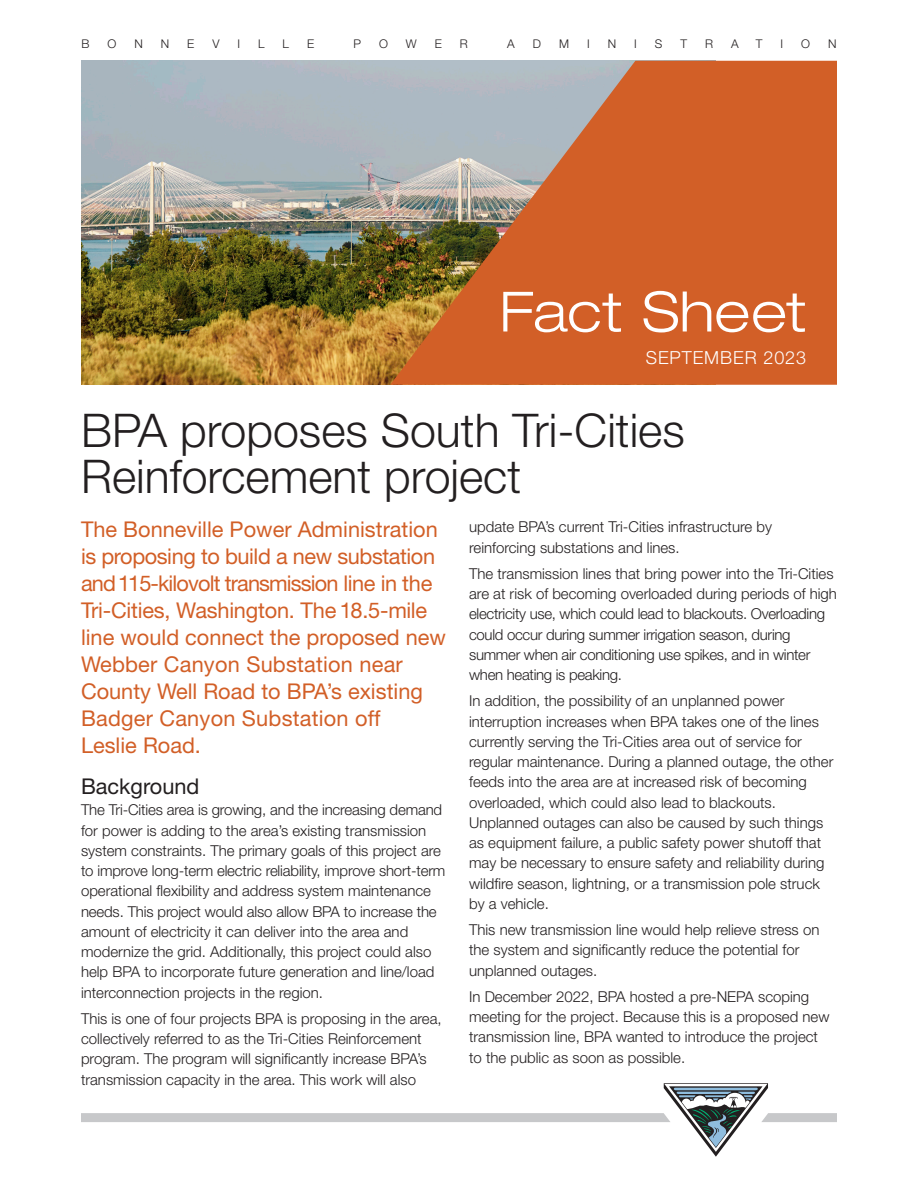
<style>
.page{position:relative;width:918px;height:1188px;background:#fff}
.page>*{position:absolute;margin:0;border:0;box-sizing:border-box;transform-origin:0 0}
.t1{font:300 expanded 55.5px "Helvetica Neue LT Std";letter-spacing:.005em;color:#fff}
.Headline{font:300 46.5px/46.5px "Helvetica Neue LT Std";color:#231f20}
.Lead_Paragraph{font:21.75px/27px "Helvetica Neue LT Std";color:#d25f27}
.Subhead_1{font:21.75px "Helvetica Neue LT Std";color:#231f20}
.Date{font:300 18px "Helvetica Neue LT Std";letter-spacing:.05em;color:#fff}
.Body_text{font:300 15px/20.2px "Helvetica Neue LT Std";color:#231f20}
.Body_text-2{font:300 15px/20.2px "Helvetica Neue LT Std";letter-spacing:-.02em;color:#231f20}
.t2{font:300 12px "Helvetica Neue LT Std";color:#231f20}
</style>
<div class="page">
<img style="left:81px;top:61px;width:309px;height:324px">
<svg style="left:390px;top:61px;width:447px;height:324px;fill:#d25f27"></svg>
<svg style="left:81px;top:1083px;width:756px;height:74px"></svg>
<p class="t2" style="left:81px;top:36px;width:10px">B</p>
<p class="t2" style="left:107px;top:36px;width:10px">O</p>
<p class="t2" style="left:134px;top:36px;width:10px">N</p>
<p class="t2" style="left:161px;top:36px;width:10px">N</p>
<p class="t2" style="left:187px;top:36px;width:9px">E</p>
<p class="t2" style="left:212px;top:36px;width:9px">V</p>
<p class="t2" style="left:238px;top:36px;width:4px">I</p>
<p class="t2" style="left:258px;top:36px;width:8px">L</p>
<p class="t2" style="left:283px;top:36px;width:8px">L</p>
<p class="t2" style="left:307px;top:36px;width:9px">E</p>
<p class="t2" style="left:354px;top:36px;width:9px">P</p>
<p class="t2" style="left:379px;top:36px;width:10px">O</p>
<p class="t2" style="left:406px;top:36px;width:12px">W</p>
<p class="t2" style="left:435px;top:36px;width:9px">E</p>
<p class="t2" style="left:460px;top:36px;width:10px">R</p>
<p class="t2" style="left:507px;top:36px;width:9px">A</p>
<p class="t2" style="left:533px;top:36px;width:10px">D</p>
<p class="t2" style="left:559px;top:36px;width:11px">M</p>
<p class="t2" style="left:587px;top:36px;width:4px">I</p>
<p class="t2" style="left:608px;top:36px;width:10px">N</p>
<p class="t2" style="left:634px;top:36px;width:4px">I</p>
<p class="t2" style="left:655px;top:36px;width:9px">S</p>
<p class="t2" style="left:680px;top:36px;width:8px">T</p>
<p class="t2" style="left:705px;top:36px;width:10px">R</p>
<p class="t2" style="left:731px;top:36px;width:9px">A</p>
<p class="t2" style="left:756px;top:36px;width:8px">T</p>
<p class="t2" style="left:781px;top:36px;width:4px">I</p>
<p class="t2" style="left:801px;top:36px;width:10px">O</p>
<p class="t2" style="left:828px;top:36px;width:10px">N</p>
<p class="t1" style="left:500px;top:279px;width:308px">Fact Sheet</p>
<p class="Date" style="left:646px;top:346px;width:162px">SEPTEMBER 2023</p>
<p class="Headline" style="left:81px;top:406px;width:605px">BPA proposes South Tri-Cities<br>Reinforcement project</p>
<p class="Lead_Paragraph" style="left:81px;top:516px;width:366px">The Bonneville Power Administration is proposing to build a new substation and 115-kilovolt transmission line in the Tri-Cities, Washington. The 18.5-mile line would connect the proposed new Webber Canyon Substation near County Well Road to BPA’s existing Badger Canyon Substation off<br>Leslie Road.</p>
<p class="Subhead_1" style="left:81px;top:773px;width:120px">Background</p>
<p class="Body_text" style="left:81px;top:800px;width:366px">The Tri-Cities area is growing, and the increasing demand for power is adding to the area’s existing transmission system constraints. The primary goals of this project are to improve long-term electric reliability, improve short-term operational flexibility and address system maintenance needs. This project would also allow BPA to increase the amount of electricity it can deliver into the area and modernize the grid. Additionally, this project could also help BPA to incorporate future generation and line/load interconnection projects in the region.</p>
<p class="Body_text" style="left:81px;top:1008px;width:362px">This is one of four projects BPA is proposing in the area, collectively referred to as the Tri-Cities Reinforcement program. The program will significantly increase BPA’s transmission capacity in the area. This work will also</p>
<p class="Body_text" style="left:469px;top:517px;width:304px">update BPA’s current Tri-Cities infrastructure by reinforcing substations and lines.</p>
<p class="Body_text-2" style="left:469px;top:563px;width:369px">The transmission lines that bring power into the Tri-Cities are at risk of becoming overloaded during periods of high electricity use, which could lead to blackouts. Overloading could occur during summer irrigation season, during summer when air conditioning use spikes, and in winter when heating is peaking.</p>
<p class="Body_text" style="left:469px;top:691px;width:366px">In addition, the possibility of an unplanned power interruption increases when BPA takes one of the lines currently serving the Tri-Cities area out of service for regular maintenance. During a planned outage, the other feeds into the area are at increased risk of becoming overloaded, which could also lead to blackouts.<br>Unplanned outages can also be caused by such things as equipment failure, a public safety power shutoff that may be necessary to ensure safety and reliability during wildfire season, lightning, or a transmission pole struck by a vehicle.</p>
<p class="Body_text" style="left:469px;top:919px;width:352px">This new transmission line would help relieve stress on the system and significantly reduce the potential for unplanned outages.</p>
<p class="Body_text" style="left:469px;top:986px;width:362px">In December 2022, BPA hosted a pre-NEPA scoping meeting for the project. Because this is a proposed new transmission line, BPA wanted to introduce the project to the public as soon as possible.</p>
</div>
